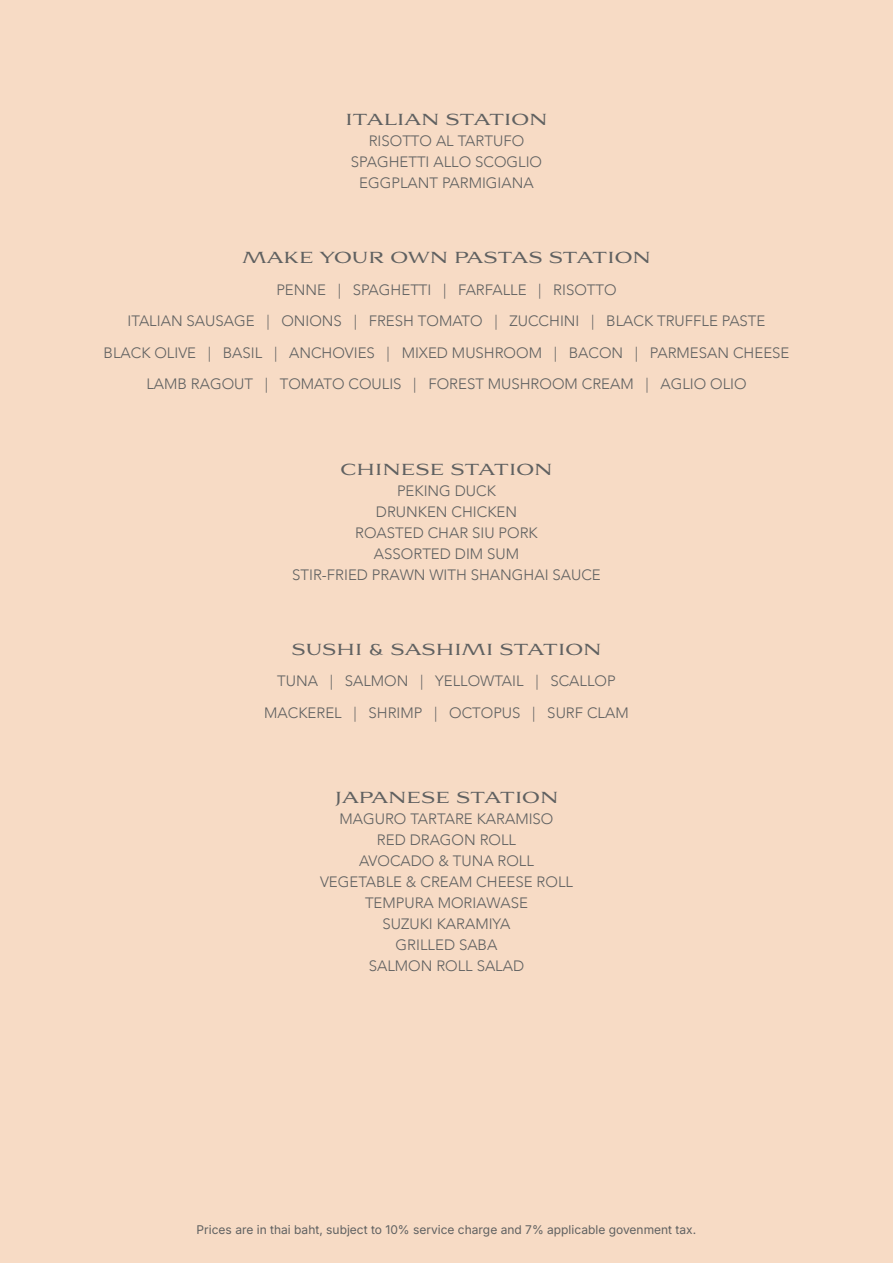
<style>
.page{position:relative;width:893px;height:1263px;background:#f7dbc5}
.page>*{position:absolute;margin:0;border:0;box-sizing:border-box;transform-origin:0 0}
.t1{font:300 15px/21px "Avenir";color:#606161;text-align:center}
.t2{font:15px "Aviano Serif";color:#606161}
.t3{font:12px "Inter";color:#606161}
</style>
<div class="page">
<p class="t2" style="left:345px;top:110px;width:204px">ITALIAN STATION</p>
<p class="t1" style="left:351px;top:130px;width:193px">RISOTTO AL TARTUFO<br>SPAGHETTI ALLO SCOGLIO<br>EGGPLANT PARMIGIANA</p>
<p class="t2" style="left:242px;top:248px;width:410px">MAKE YOUR OWN PASTAS STATION</p>
<p class="t1" style="left:104px;top:274px;width:687px;line-height:31.5px">PENNE | SPAGHETTI | FARFALLE | RISOTTO<br>ITALIAN SAUSAGE | ONIONS | FRESH TOMATO | ZUCCHINI | BLACK TRUFFLE PASTE BLACK OLIVE | BASIL | ANCHOVIES | MIXED MUSHROOM | BACON | PARMESAN CHEESE LAMB RAGOUT | TOMATO COULIS | FOREST MUSHROOM CREAM | AGLIO OLIO</p>
<p class="t2" style="left:340px;top:459px;width:213px">CHINESE STATION</p>
<p class="t1" style="left:292px;top:480px;width:310px">PEKING DUCK<br>DRUNKEN CHICKEN<br>ROASTED CHAR SIU PORK<br>ASSORTED DIM SUM<br>STIR-FRIED PRAWN WITH SHANGHAI SAUCE</p>
<p class="t2" style="left:292px;top:639px;width:311px">SUSHI &amp; SASHIMI STATION</p>
<p class="t1" style="left:264px;top:665px;width:366px;line-height:31.5px">TUNA | SALMON | YELLOWTAIL | SCALLOP<br>MACKEREL | SHRIMP | OCTOPUS | SURF CLAM</p>
<p class="t2" style="left:335px;top:788px;width:225px">JAPANESE STATION</p>
<p class="t1" style="left:320px;top:808px;width:255px">MAGURO TARTARE KARAMISO<br>RED DRAGON ROLL<br>AVOCADO &amp; TUNA ROLL<br>VEGETABLE &amp; CREAM CHEESE ROLL<br>TEMPURA MORIAWASE<br>SUZUKI KARAMIYA<br>GRILLED SABA<br>SALMON ROLL SALAD</p>
<p class="t3" style="left:197px;top:1220px;width:501px">Prices are in thai baht, subject to 10% service charge and 7% applicable govenment tax.</p>
</div>
